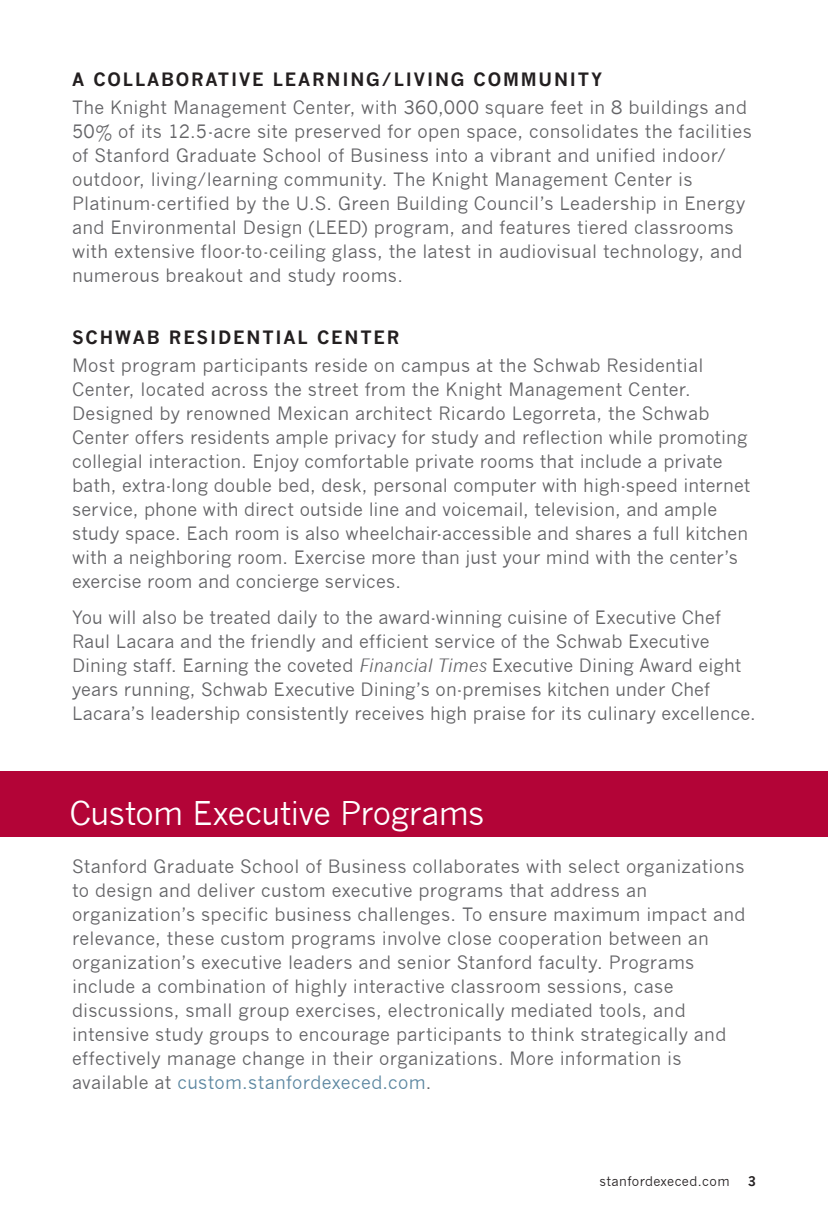
<style>
.page{position:relative;width:828px;height:1224px;background:#fff}
.page>*{position:absolute;margin:0;border:0;box-sizing:border-box;transform-origin:0 0}
.t1{font:32px "News Gothic";letter-spacing:-.02em;color:#fff}
.Body_Copy_-_tight{font:18px/24px "News Gothic";letter-spacing:.01em;color:#636366}
.Subheads{font:700 18px "News Gothic";letter-spacing:.1em;color:#231f20}
.Leader_PC{font:13px "News Gothic";letter-spacing:.03em;color:#231f20}
.Leader_PC-2{font:700 13px "News Gothic";color:#231f20}
.s1{font-style:italic}
.s2{color:#5c87a1}
</style>
<div class="page">
<div style="left:0;top:771px;width:828px;height:66px;background:#b30437"></div>
<p class="Subheads" style="left:72px;top:68px;width:532px">A COLLABORATIVE LEARNING/LIVING COMMUNITY</p>
<p class="Body_Copy_-_tight" style="left:72px;top:95px;width:682px">The Knight Management Center, with 360,000 square feet in 8 buildings and 50% of its 12.5-acre site preserved for open space, consolidates the facilities of Stanford Graduate School of Business into a vibrant and unified indoor/ outdoor, living/learning community. The Knight Management Center is Platinum-certified by the U.S. Green Building Council’s Leadership in Energy and Environmental Design (LEED) program, and features tiered classrooms with extensive floor-to-ceiling glass, the latest in audiovisual technology, and numerous breakout and study rooms.</p>
<p class="Subheads" style="left:72px;top:326px;width:329px">SCHWAB RESIDENTIAL CENTER</p>
<p class="Body_Copy_-_tight" style="left:72px;top:353px;width:680px">Most program participants reside on campus at the Schwab Residential Center, located across the street from the Knight Management Center.<br>Designed by renowned Mexican architect Ricardo Legorreta, the Schwab Center offers residents ample privacy for study and reflection while promoting collegial interaction. Enjoy comfortable private rooms that include a private bath, extra-long double bed, desk, personal computer with high-speed internet service, phone with direct outside line and voicemail, television, and ample study space. Each room is also wheelchair-accessible and shares a full kitchen with a neighboring room. Exercise more than just your mind with the center’s exercise room and concierge services.</p>
<p class="Body_Copy_-_tight" style="left:72px;top:605px;width:685px">You will also be treated daily to the award-winning cuisine of Executive Chef Raul Lacara and the friendly and efficient service of the Schwab Executive Dining staff. Earning the coveted <span class="s1">Financial Times</span> Executive Dining Award eight years running, Schwab Executive Dining’s on-premises kitchen under Chef Lacara’s leadership consistently receives high praise for its culinary excellence.</p>
<p class="t1" style="left:69px;top:795px;width:417px">Custom Executive Programs</p>
<p class="Body_Copy_-_tight" style="left:72px;top:855px;width:675px">Stanford Graduate School of Business collaborates with select organizations to design and deliver custom executive programs that address an organization’s specific business challenges. To ensure maximum impact and relevance, these custom programs involve close cooperation between an organization’s executive leaders and senior Stanford faculty. Programs include a combination of highly interactive classroom sessions, case discussions, small group exercises, electronically mediated tools, and intensive study groups to encourage participants to think strategically and effectively manage change in their organizations. More information is available at <span class="s2">custom.stanfordexeced.com</span>.</p>
<p class="Leader_PC" style="left:599px;top:1174px;width:132px">stanfordexeced.com</p>
<p class="Leader_PC-2" style="left:748px;top:1173px;width:10px">3</p>
</div>
